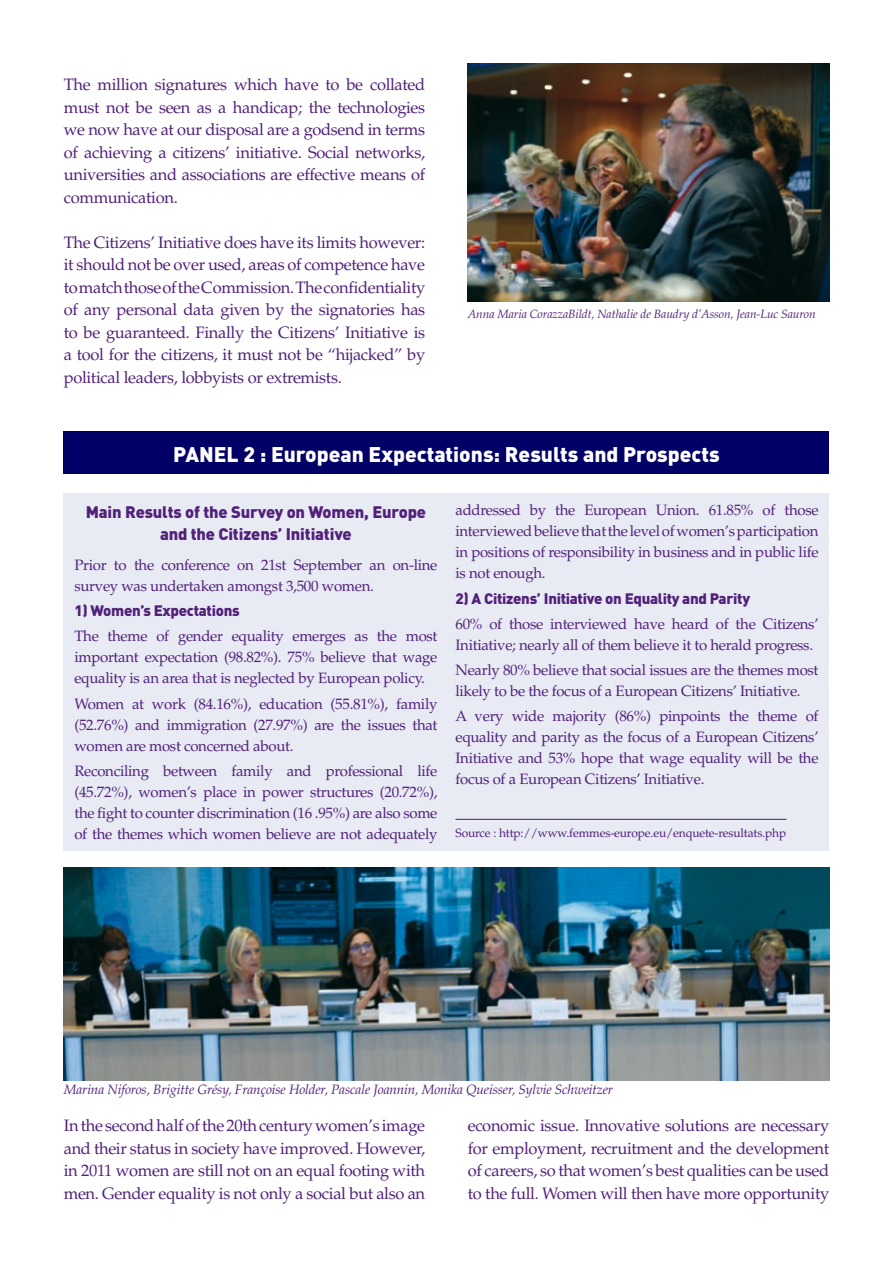
<style>
.page{position:relative;width:893px;height:1263px;background:#fff}
.page>*{position:absolute;margin:0;border:0;box-sizing:border-box;transform-origin:0 0}
.t1{font:900 21px "DIN";color:#fff}
.t2{font:16.5px/22.5px "Palatino";letter-spacing:-.02em;color:#512179;text-align:justify}
.t3{font:900 16.5px/22.5px "DIN";letter-spacing:-.01em;color:#512179;text-align:center}
.t4{font:15px/21px "Palatino";letter-spacing:-.02em;color:#512179;text-align:justify}
.t5{font:900 15px "DIN";letter-spacing:-.02em;color:#512179}
.t6{font:italic 13.5px "Palatino";letter-spacing:-.01em;color:#512179}
.t7{font:italic 12px "Palatino";letter-spacing:-.01em;color:#512179}
.t8{font:12px "Palatino";letter-spacing:-.01em;color:#512179}
</style>
<div class="page">
<div style="left:64px;top:432px;width:765px;height:42px;background:#006"></div>
<img style="left:468px;top:64px;width:361px;height:238px">
<img style="left:64px;top:867px;width:765px;height:213px">
<div style="left:64px;top:493px;width:765px;height:357px;background:#e8eaf4"></div>
<hr style="left:455px;top:819px;width:331px;height:1px;background:#512179">
<p class="t2" style="left:64px;top:73px;width:363px">The million signatures which have to be collated must not be seen as a handicap; the technologies we now have at our disposal are a godsend in terms of achieving a citizens’ initiative. Social networks, universities and associations are effective means of communication.</p>
<p class="t2" style="left:64px;top:231px;width:363px">The Citizens’ Initiative does have its limits however: it should not be over used, areas of competence have to match those of the Commission. The confidentiality of any personal data given by the signatories has to be guaranteed. Finally the Citizens’ Initiative is a tool for the citizens, it must not be “hijacked” by political leaders, lobbyists or extremists.</p>
<p class="t7" style="left:468px;top:307px;width:349px">Anna Maria CorazzaBildt, Nathalie de Baudry d’Asson, Jean-Luc Sauron</p>
<h1 class="t1" style="left:173px;top:440px;width:548px">PANEL 2 : European Expectations: Results and Prospects</h1>
<p class="t3" style="left:86px;top:500px;width:342px">Main Results of the Survey on Women, Europe and the Citizens’ Initiative</p>
<p class="t4" style="left:74px;top:554px;width:365px">Prior to the conference on 21st September an on-line survey was undertaken amongst 3,500 women.</p>
<p class="t5" style="left:74px;top:600px;width:167px">1) Women’s Expectations</p>
<p class="t4" style="left:74px;top:626px;width:365px">The theme of gender equality emerges as the most important expectation (98.82%). 75% believe that wage equality is an area that is neglected by European policy.</p>
<p class="t4" style="left:74px;top:693px;width:365px">Women at work (84.16%), education (55.81%), family (52.76%) and immigration (27.97%) are the issues that women are most concerned about.</p>
<p class="t4" style="left:74px;top:760px;width:365px">Reconciling between family and professional life (45.72%), women’s place in power structures (20.72%), the fight to counter discrimination (16 .95%) are also some of the themes which women believe are not adequately</p>
<p class="t4" style="left:455px;top:500px;width:365px">addressed by the European Union. 61.85% of those interviewed believe that the level of women’s participation in positions of responsibility in business and in public life is not enough.</p>
<p class="t5" style="left:455px;top:588px;width:296px">2) A Citizens’ Initiative on Equality and Parity</p>
<p class="t4" style="left:455px;top:614px;width:365px">60% of those interviewed have heard of the Citizens’<br>Initiative; nearly all of them believe it to herald progress.</p>
<p class="t4" style="left:455px;top:660px;width:365px">Nearly 80% believe that social issues are the themes most likely to be the focus of a European Citizens’ Initiative.</p>
<p class="t4" style="left:455px;top:706px;width:365px">A very wide majority (86%) pinpoints the theme of equality and parity as the focus of a European Citizens’ Initiative and 53% hope that wage equality will be the focus of a European Citizens’ Initiative.</p>
<p class="t8" style="left:455px;top:825px;width:332px">Source : http://www.femmes-europe.eu/enquete-resultats.php</p>
<p class="t6" style="left:64px;top:1082px;width:551px">Marina Niforos, Brigitte Grésy, Françoise Holder, Pascale Joannin, Monika Queisser, Sylvie Schweitzer</p>
<p class="t2" style="left:64px;top:1114px;width:363px">In the second half of the 20th century women’s image and their status in society have improved. However, in 2011 women are still not on an equal footing with men. Gender equality is not only a social but also an</p>
<p class="t2" style="left:468px;top:1114px;width:363px">economic issue. Innovative solutions are necessary for employment, recruitment and the development of careers, so that women’s best qualities can be used to the full. Women will then have more opportunity</p>
</div>
